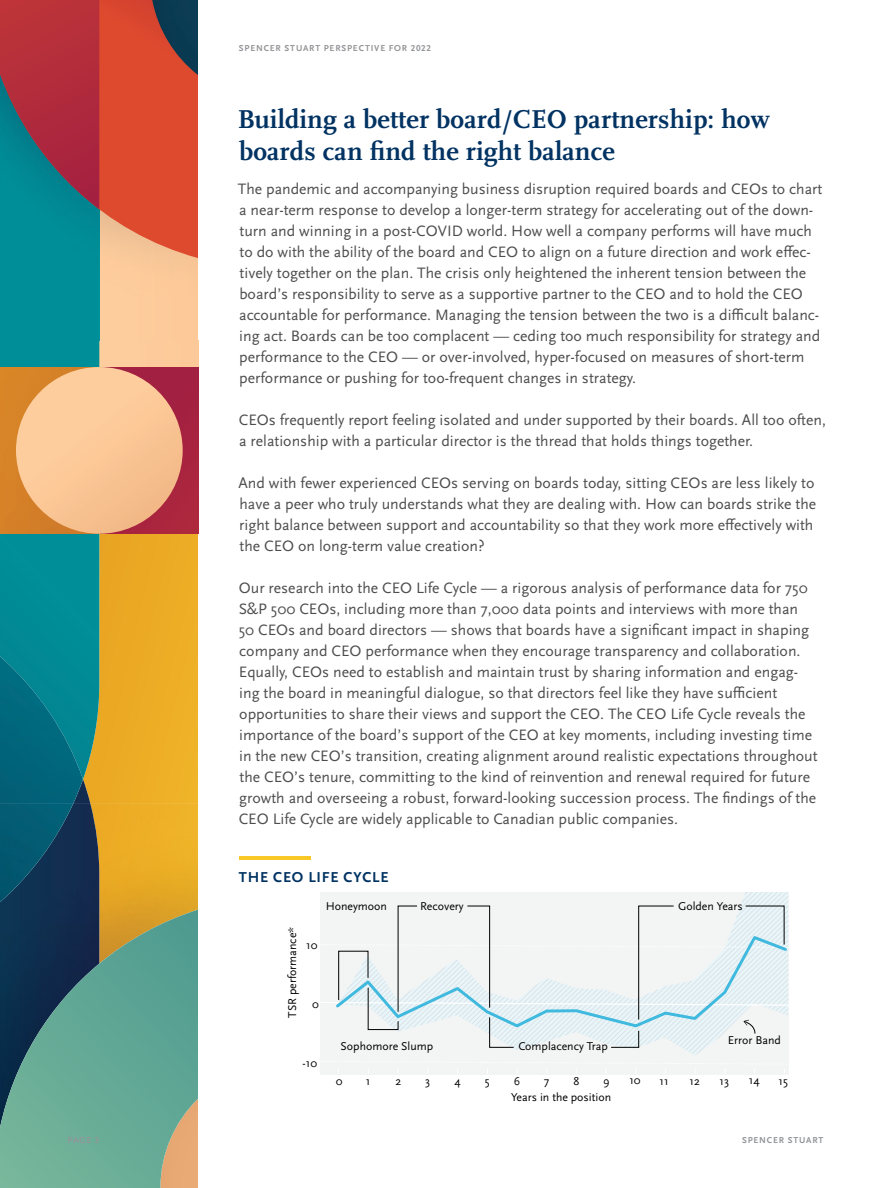
<style>
.page{position:relative;width:891px;height:1188px;background:#fff}
.page>*{position:absolute;margin:0;border:0;box-sizing:border-box;transform-origin:0 0}
.t1{font:700 43.2px "Scala Sans Pro";color:#fac826;scale:1.67 1}
.t2{font:700 27px/32.4px "Scala Pro";letter-spacing:.005em;color:#003262}
.t3{font:15.75px/21px "Scala Sans Pro";color:#4d4d4f}
.t4{font:700 15px "Scala Sans Pro";letter-spacing:.05em;color:#003262}
.t5{font:11.85px "Scala Sans Pro";color:#000}
.t6{font:700 9px "Scala Sans Pro";letter-spacing:.09em;color:#939598}
</style>
<div class="page">
<div style="left:99px;top:341px;width:99px;height:26px;background:#fdcb9b"></div>
<div style="left:99px;top:534px;width:99px;height:270px;background:#ecab24"></div>
<div style="left:0;top:341px;width:99px;height:463px;background:#008f98"></div>
<img style="left:99px;top:804px;width:99px;height:106px">
<img style="left:0;top:804px;width:99px;height:106px">
<img style="left:0;top:804px;width:73px;height:98px">
<svg style="left:0;top:910px;width:198px;height:278px"></svg>
<img style="left:0;top:258px;width:198px;height:83px">
<svg style="left:0;top:0;width:198px;height:258px"></svg>
<img style="left:0;top:656px;width:83px;height:148px">
<div style="left:99px;top:367px;width:99px;height:167px;background:#a8233f"></div>
<div style="left:0;top:367px;width:90px;height:167px;background:#d78328"></div>
<div style="left:16px;top:367px;width:167px;height:167px;background:linear-gradient(to right,#fecf9e,#f5bd8c);border-radius:83px"></div>
<svg style="left:0;top:0;width:99px;height:209px"></svg>
<div style="left:320px;top:892px;width:468px;height:182px;background:#f3f4f4"></div>
<svg style="left:515px;top:892px;width:273px;height:163px"></svg>
<svg style="left:323px;top:1061px;width:462px;height:12px"></svg>
<svg style="left:320px;top:905px;width:468px;height:143px"></svg>
<svg style="left:0;top:1042px;width:1px;height:146px"></svg>
<p class="t6" style="left:239px;top:43px;width:13px">SPENCER</p>
<p class="t6" style="left:285px;top:43px;width:13px">STUART</p>
<p class="t6" style="left:324px;top:43px;width:13px">PERSPECTI</p>
<p class="t6" style="left:374px;top:43px;width:22px">VE FOR</p>
<p class="t6" style="left:411px;top:43px;width:22px">2022</p>
<h2 class="t2" style="left:238px;top:103px;width:533px">Building a better board/CEO partnership: how boards can find the right balance</h2>
<p class="t3" style="left:238px;top:178px;width:586px">The pandemic and accompanying business disruption required boards and CEOs to chart a near-term response to develop a longer-term strategy for accelerating out of the down&shy;turn and winning in a post-COVID world. How well a company performs will have much to do with the ability of the board and CEO to align on a future direction and work effec&shy;tively together on the plan. The crisis only heightened the inherent tension between the board’s responsibility to serve as a supportive partner to the CEO and to hold the CEO accountable for performance. Managing the tension between the two is a difficult balanc&shy;ing act. Boards can be too complacent — ceding too much responsibility for strategy and performance to the CEO — or over-involved, hyper-focused on measures of short-term performance or pushing for too-frequent changes in strategy.</p>
<p class="t3" style="left:239px;top:409px;width:589px">CEOs frequently report feeling isolated and under supported by their boards. All too often, a relationship with a particular director is the thread that holds things together.</p>
<p class="t3" style="left:239px;top:472px;width:579px">And with fewer experienced CEOs serving on boards today, sitting CEOs are less likely to have a peer who truly understands what they are dealing with. How can boards strike the right balance between support and accountability so that they work more effectively with the CEO on long-term value creation?</p>
<p class="t3" style="left:239px;top:577px;width:580px">Our research into the CEO Life Cycle — a rigorous analysis of performance data for 750<br>S&amp;P 500 CEOs, including more than 7,000 data points and interviews with more than<br>50 CEOs and board directors — shows that boards have a significant impact in shaping company and CEO performance when they encourage transparency and collaboration.<br>Equally, CEOs need to establish and maintain trust by sharing information and engag&shy;ing the board in meaningful dialogue, so that directors feel like they have sufficient opportunities to share their views and support the CEO. The CEO Life Cycle reveals the importance of the board’s support of the CEO at key moments, including investing time in the new CEO’s transition, creating alignment around realistic expectations throughout the CEO’s tenure, committing to the kind of reinvention and renewal required for future growth and overseeing a robust, forward-looking succession process. The findings of the CEO Life Cycle are widely applicable to Canadian public companies.</p>
<h1 class="t1" style="left:239px;top:833px;width:45px">—</h1>
<p class="t4" style="left:239px;top:869px;width:151px">THE CEO LIFE CYCLE</p>
<p class="t5" style="left:326px;top:899px;width:63px">Honeymoon</p>
<p class="t5" style="left:420px;top:899px;width:45px">Recovery</p>
<p class="t5" style="left:678px;top:899px;width:66px">Golden Years</p>
<p class="t5" style="left:285px;top:1018px;width:93px;rotate:-90deg">TSR performance*</p>
<p class="t5" style="left:306px;top:938px;width:13px">10</p>
<p class="t5" style="left:312px;top:997px;width:8px">0</p>
<p class="t5" style="left:303px;top:1056px;width:16px">-10</p>
<p class="t5" style="left:341px;top:1040px;width:94px">Sophomore Slump</p>
<p class="t5" style="left:518px;top:1040px;width:91px">Complacency Trap</p>
<p class="t5" style="left:728px;top:1033px;width:55px">Error Band</p>
<p class="t5" style="left:336px;top:1074px;width:8px">0</p>
<p class="t5" style="left:366px;top:1074px;width:6px">1</p>
<p class="t5" style="left:396px;top:1074px;width:7px">2</p>
<p class="t5" style="left:425px;top:1074px;width:7px">3</p>
<p class="t5" style="left:455px;top:1074px;width:8px">4</p>
<p class="t5" style="left:485px;top:1074px;width:6px">5</p>
<p class="t5" style="left:514px;top:1074px;width:8px">6</p>
<p class="t5" style="left:544px;top:1074px;width:7px">7</p>
<p class="t5" style="left:574px;top:1074px;width:7px">8</p>
<p class="t5" style="left:603px;top:1074px;width:8px">9</p>
<p class="t5" style="left:629px;top:1073px;width:13px">10</p>
<p class="t5" style="left:660px;top:1074px;width:11px">11</p>
<p class="t5" style="left:689px;top:1074px;width:12px">12</p>
<p class="t5" style="left:719px;top:1074px;width:11px">13</p>
<p class="t5" style="left:749px;top:1073px;width:12px">14</p>
<p class="t5" style="left:779px;top:1074px;width:11px">15</p>
<p class="t5" style="left:511px;top:1090px;width:102px">Years in the position</p>
<p class="t6" style="left:68px;top:1135px;width:33px">PAGE 3</p>
<p class="t6" style="left:742px;top:1135px;width:83px">SPENCER STUART</p>
</div>
